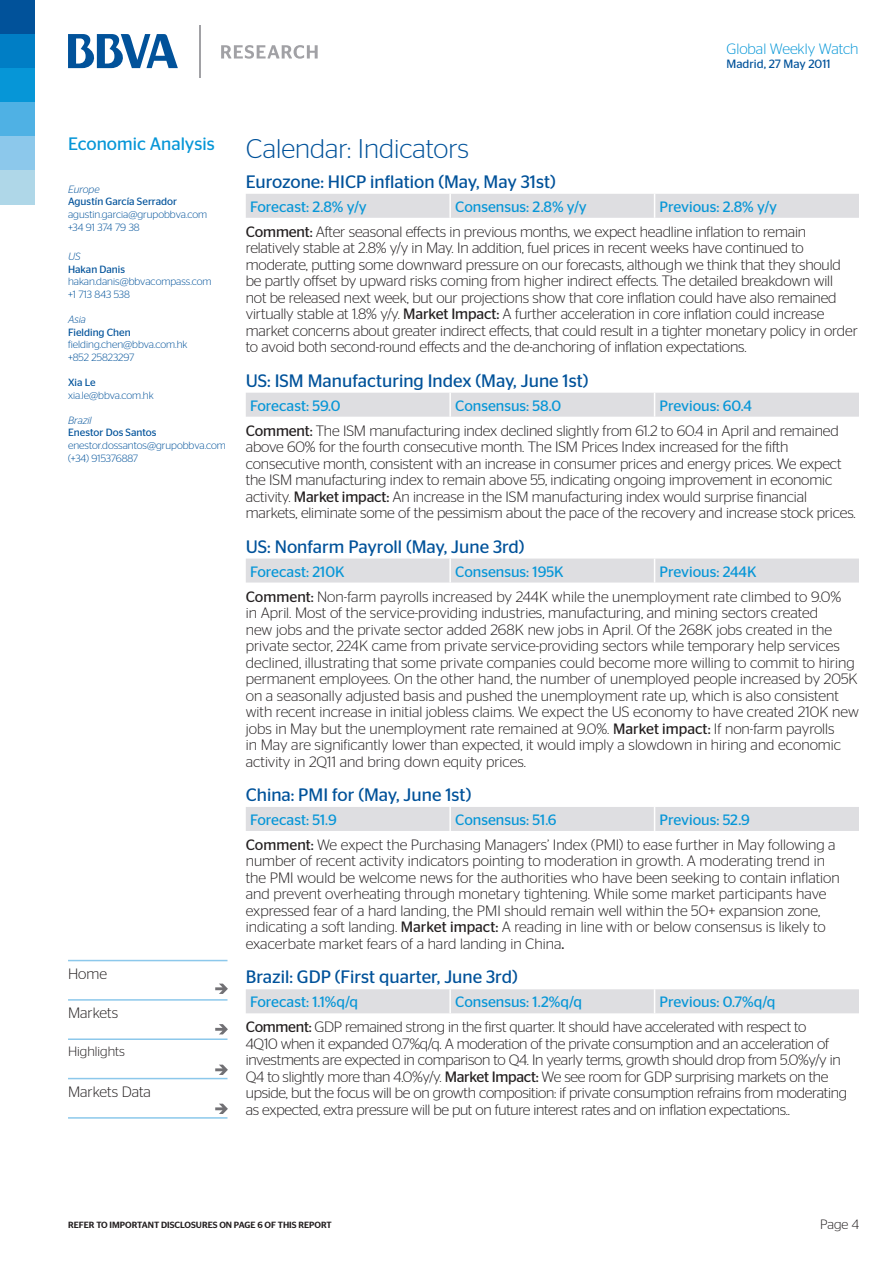
<style>
.page{position:relative;width:893px;height:1263px;background:#fff}
.page>*{position:absolute;margin:0;border:0;box-sizing:border-box;transform-origin:0 0}
._1er_Nivel{font:300 27px "Stag Sans";color:#01529a}
.Subtítulo_weekly{font:18px "Stag Sans";color:#01529a}
.Area{font:18px "Stag Sans";color:#0696d7}
.Ladillo_cont{font:300 15px/16.5px "Stag Sans";letter-spacing:-.01em;color:#231f20}
.Ladillo_Azul{font:15px "Stag Sans";color:#0696d7}
.C__de_Texto{font:300 15px "Stag Sans";color:#231f20}
.t1{font:300 15px "Stag Sans";color:#0696d7}
.C__de_Texto-2{font:300 13.5px "Stag Sans";color:#231f20}
.t2{font:12px "Stag Sans";color:#01529a}
.Mail_y_Tel_Contactos{font:300 10.5px "Stag Sans";color:#01529a}
.Nombre{font:10.5px "Stag Sans";color:#01529a}
.Mail_y_Tel_Contactos-2{font:10.5px "Stag Sans";color:#01529a}
.Mail_y_Tel_Contactos-3{font:italic 300 10.5px "Stag Sans";color:#01529a}
.Cargo{font:italic 300 10.5px "Stag Sans";color:#01529a}
.t3{font:500 9px "Stag Sans";color:#231f20}
.s1{font-weight:400}
</style>
<div class="page">
<div style="left:0;top:0;width:34px;height:34px;background:#01529a"></div>
<div style="left:0;top:34px;width:34px;height:34px;background:#007ec5"></div>
<div style="left:0;top:68px;width:34px;height:34px;background:#0696d7"></div>
<div style="left:0;top:102px;width:34px;height:34px;background:#4fb1e4"></div>
<div style="left:0;top:136px;width:34px;height:34px;background:#8cc8eb"></div>
<div style="left:0;top:170px;width:34px;height:34px;background:#afd7e8"></div>
<svg style="left:221px;top:45px;width:97px;height:14px"></svg>
<svg style="left:68px;top:34px;width:110px;height:34px"></svg>
<hr style="left:199px;top:25px;width:2px;height:52px;background:#a1a1a5">
<div style="left:246px;top:194px;width:613px;height:24px;background:#dedee1"></div>
<div style="left:246px;top:393px;width:613px;height:24px;background:#dedee1"></div>
<div style="left:246px;top:558px;width:613px;height:24px;background:#dedee1"></div>
<div style="left:246px;top:807px;width:613px;height:24px;background:#dedee1"></div>
<div style="left:246px;top:989px;width:613px;height:24px;background:#dedee1"></div>
<hr style="left:68px;top:960px;width:159px;height:1px;background:#8cc8eb">
<hr style="left:68px;top:999px;width:159px;height:2px;background:#8cc8eb">
<hr style="left:68px;top:1038px;width:159px;height:2px;background:#8cc8eb">
<hr style="left:68px;top:1078px;width:159px;height:1px;background:#8cc8eb">
<hr style="left:68px;top:1117px;width:159px;height:2px;background:#8cc8eb">
<svg style="left:215px;top:983px;width:13px;height:11px"></svg>
<svg style="left:215px;top:1024px;width:13px;height:10px"></svg>
<svg style="left:215px;top:1065px;width:13px;height:10px"></svg>
<svg style="left:215px;top:1104px;width:13px;height:10px"></svg>
<p class="t1" style="left:726px;top:40px;width:134px">Global Weekly Watch</p>
<p class="t2" style="left:726px;top:57px;width:106px">Madrid, 27 May 2011</p>
<p class="Area" style="left:68px;top:134px;width:148px">Economic Analysis</p>
<p class="Cargo" style="left:68px;top:183px;width:33px">Europe</p>
<p class="Nombre" style="left:68px;top:196px;width:110px">Agustín García Serrador</p>
<p class="Mail_y_Tel_Contactos" style="left:68px;top:208px;width:141px">agustin.garcia@grupobbva.com</p>
<p class="Mail_y_Tel_Contactos" style="left:68px;top:221px;width:73px">+34 91 374 79 38</p>
<p class="Cargo" style="left:68px;top:250px;width:14px">US</p>
<p class="Nombre" style="left:68px;top:263px;width:59px">Hakan Danis</p>
<p class="Mail_y_Tel_Contactos" style="left:68px;top:276px;width:145px">hakan.danis@bbvacompass.com</p>
<p class="Mail_y_Tel_Contactos" style="left:68px;top:288px;width:63px">+1 713 843 538</p>
<p class="Mail_y_Tel_Contactos-3" style="left:68px;top:313px;width:19px">Asia</p>
<p class="Mail_y_Tel_Contactos-2" style="left:68px;top:326px;width:64px">Fielding Chen</p>
<p class="Mail_y_Tel_Contactos" style="left:68px;top:339px;width:121px">fielding.chen@bbva.com.hk</p>
<p class="Mail_y_Tel_Contactos" style="left:68px;top:351px;width:68px">+852 25823297</p>
<p class="Nombre" style="left:68px;top:376px;width:29px">Xia Le</p>
<p class="Mail_y_Tel_Contactos" style="left:68px;top:389px;width:87px">xia.le@bbva.com.hk</p>
<p class="Mail_y_Tel_Contactos-3" style="left:68px;top:414px;width:25px">Brazil</p>
<p class="Nombre" style="left:68px;top:427px;width:90px">Enestor Dos Santos</p>
<p class="Mail_y_Tel_Contactos" style="left:68px;top:439px;width:159px">enestor.dossantos@grupobbva.com</p>
<p class="Mail_y_Tel_Contactos" style="left:68px;top:452px;width:72px">(+34) 915376887</p>
<p class="C__de_Texto" style="left:68px;top:965px;width:41px">Home</p>
<p class="C__de_Texto" style="left:68px;top:1005px;width:52px">Markets</p>
<p class="C__de_Texto-2" style="left:68px;top:1044px;width:58px">Highlights</p>
<p class="C__de_Texto" style="left:68px;top:1083px;width:84px">Markets Data</p>
<p class="_1er_Nivel" style="left:246px;top:133px;width:225px">Calendar: Indicators</p>
<p class="Subtítulo_weekly" style="left:246px;top:171px;width:312px">Eurozone: HICP inflation (May, May 31st)</p>
<p class="Ladillo_Azul" style="left:250px;top:198px;width:118px">Forecast: 2.8% y/y</p>
<p class="Ladillo_Azul" style="left:455px;top:198px;width:133px">Consensus: 2.8% y/y</p>
<p class="Ladillo_Azul" style="left:660px;top:198px;width:119px">Previous: 2.8% y/y</p>
<p class="Ladillo_cont" style="left:246px;top:223px;width:613px"><span class="s1">Comment:</span> After seasonal effects in previous months, we expect headline inflation to remain relatively stable at 2.8% y/y in May. In addition, fuel prices in recent weeks have continued to moderate, putting some downward pressure on our forecasts, although we think that they should be partly offset by upward risks coming from higher indirect effects. The detailed breakdown will<br>not be released next week, but our projections show that core inflation could have also remained virtually stable at 1.8% y/y. <span class="s1">Market Impact:</span> A further acceleration in core inflation could increase market concerns about greater indirect effects, that could result in a tighter monetary policy in order to avoid both second-round effects and the de-anchoring of inflation expectations.</p>
<p class="Subtítulo_weekly" style="left:246px;top:370px;width:344px">US: ISM Manufacturing Index (May, June 1st)</p>
<p class="Ladillo_Azul" style="left:250px;top:397px;width:92px">Forecast: 59.0</p>
<p class="Ladillo_Azul" style="left:455px;top:397px;width:108px">Consensus: 58.0</p>
<p class="Ladillo_Azul" style="left:660px;top:397px;width:94px">Previous: 60.4</p>
<p class="Ladillo_cont" style="left:246px;top:422px;width:611px"><span class="s1">Comment:</span> The ISM manufacturing index declined slightly from 61.2 to 60.4 in April and remained above 60% for the fourth consecutive month. The ISM Prices Index increased for the fifth consecutive month, consistent with an increase in consumer prices and energy prices. We expect the ISM manufacturing index to remain above 55, indicating ongoing improvement in economic activity. <span class="s1">Market impact:</span> An increase in the ISM manufacturing index would surprise financial markets, eliminate some of the pessimism about the pace of the recovery and increase stock prices.</p>
<p class="Subtítulo_weekly" style="left:246px;top:536px;width:280px">US: Nonfarm Payroll (May, June 3rd)</p>
<p class="Ladillo_Azul" style="left:250px;top:563px;width:96px">Forecast: 210K</p>
<p class="Ladillo_Azul" style="left:455px;top:563px;width:110px">Consensus: 195K</p>
<p class="Ladillo_Azul" style="left:660px;top:563px;width:98px">Previous: 244K</p>
<p class="Ladillo_cont" style="left:246px;top:588px;width:615px"><span class="s1">Comment:</span> Non-farm payrolls increased by 244K while the unemployment rate climbed to 9.0%<br>in April. Most of the service-providing industries, manufacturing, and mining sectors created<br>new jobs and the private sector added 268K new jobs in April. Of the 268K jobs created in the private sector, 224K came from private service-providing sectors while temporary help services declined, illustrating that some private companies could become more willing to commit to hiring permanent employees. On the other hand, the number of unemployed people increased by 205K on a seasonally adjusted basis and pushed the unemployment rate up, which is also consistent with recent increase in initial jobless claims. We expect the US economy to have created 210K new jobs in May but the unemployment rate remained at 9.0%. <span class="s1">Market impact:</span> If non-farm payrolls<br>in May are significantly lower than expected, it would imply a slowdown in hiring and economic activity in 2Q11 and bring down equity prices.</p>
<p class="Subtítulo_weekly" style="left:246px;top:784px;width:227px">China: PMI for (May, June 1st)</p>
<p class="Ladillo_Azul" style="left:250px;top:811px;width:88px">Forecast: 51.9</p>
<p class="Ladillo_Azul" style="left:455px;top:811px;width:103px">Consensus: 51.6</p>
<p class="Ladillo_Azul" style="left:660px;top:811px;width:92px">Previous: 52.9</p>
<p class="Ladillo_cont" style="left:246px;top:836px;width:596px"><span class="s1">Comment:</span> We expect the Purchasing Managers’ Index (PMI) to ease further in May following a number of recent activity indicators pointing to moderation in growth. A moderating trend in the PMI would be welcome news for the authorities who have been seeking to contain inflation and prevent overheating through monetary tightening. While some market participants have expressed fear of a hard landing, the PMI should remain well within the 50+ expansion zone, indicating a soft landing. <span class="s1">Market impact:</span> A reading in line with or below consensus is likely to exacerbate market fears of a hard landing in China<span class="s1">.</span></p>
<p class="Subtítulo_weekly" style="left:246px;top:967px;width:273px">Brazil: GDP (First quarter, June 3rd)</p>
<p class="Ladillo_Azul" style="left:250px;top:994px;width:110px">Forecast: 1.1%q/q</p>
<p class="Ladillo_Azul" style="left:455px;top:994px;width:128px">Consensus: 1.2%q/q</p>
<p class="Ladillo_Azul" style="left:660px;top:994px;width:117px">Previous: 0.7%q/q</p>
<p class="Ladillo_cont" style="left:246px;top:1019px;width:603px"><span class="s1">Comment:</span> GDP remained strong in the first quarter. It should have accelerated with respect to<br>4Q10 when it expanded 0.7%q/q. A moderation of the private consumption and an acceleration of investments are expected in comparison to Q4. In yearly terms, growth should drop from 5.0%y/y in Q4 to slightly more than 4.0%y/y. <span class="s1">Market Impact:</span> We see room for GDP surprising markets on the upside, but the focus will be on growth composition: if private consumption refrains from moderating as expected, extra pressure will be put on future interest rates and on inflation expectations..</p>
<p class="t3" style="left:68px;top:1220px;width:265px">REFER TO IMPORTANT DISCLOSURES ON PAGE 6 OF THIS REPORT</p>
<p class="C__de_Texto-2" style="left:820px;top:1216px;width:40px">Page 4</p>
</div>
